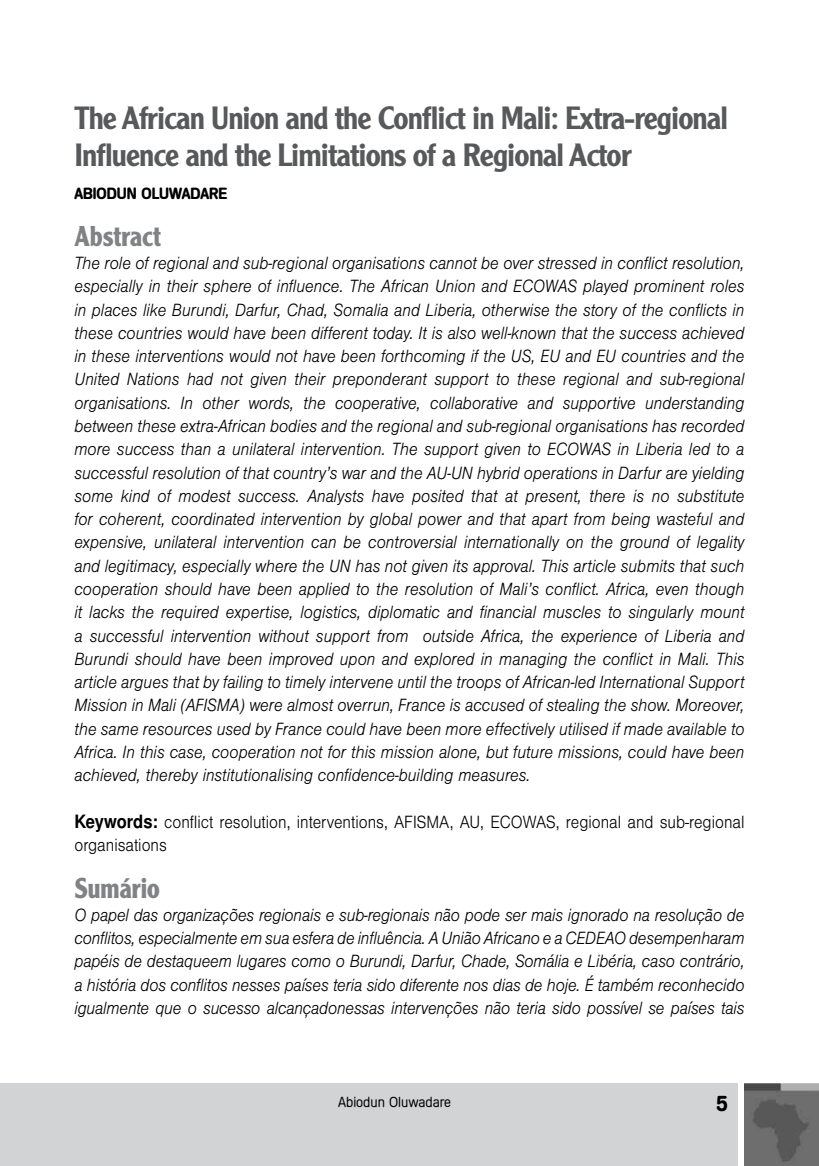
<style>
.page{position:relative;width:819px;height:1166px;background:#fff}
.page>*{position:absolute;margin:0;border:0;box-sizing:border-box;transform-origin:0 0}
.t1{font:500 31.5px/37.8px "Clearface Gothic LT Std";letter-spacing:-.03em;color:#58595b}
.t2{font:700 28px "Clearface Gothic LT Std";color:#808285;scale:.9 1}
.t3{font:700 21px "Mercedes";color:#000}
.t4{font:italic 300 18.38px/23.3px "Nimbus San T";letter-spacing:-.01em;color:#000;text-align:justify;scale:.9 1}
.t5{font:300 18.38px/23.3px "Nimbus San T";color:#000;scale:.9 1}
.t6{font:700 15.75px "Mercedes";color:#000}
.t7{font:300 14px "Mercedes";color:#000}
.s1{font-family:"Nimbus San L";font-weight:700}
</style>
<div class="page">
<div style="left:0;top:1083px;width:737px;height:83px;background:#d1d3d4"></div>
<img style="left:744px;top:1083px;width:75px;height:83px">
<h1 class="t1" style="left:74px;top:98px;width:655px">The African Union and the Conflict in Mali: Extra-regional<br>Influence and the Limitations of a Regional Actor</h1>
<p class="t6" style="left:74px;top:184px;width:154px">ABIODUN OLUWADARE</p>
<h2 class="t2" style="left:74px;top:220px;width:98px">Abstract</h2>
<p class="t4" style="left:74px;top:252px;width:746px">The role of regional and sub-regional organisations cannot be over stressed in conflict resolution, especially in their sphere of influence. The African Union and ECOWAS played prominent roles in places like Burundi, Darfur, Chad, Somalia and Liberia, otherwise the story of the conflicts in these countries would have been different today. It is also well-known that the success achieved in these interventions would not have been forthcoming if the US, EU and EU countries and the United Nations had not given their preponderant support to these regional and sub-regional organisations. In other words, the cooperative, collaborative and supportive understanding between these extra-African bodies and the regional and sub-regional organisations has recorded more success than a unilateral intervention. The support given to ECOWAS in Liberia led to a successful resolution of that country’s war and the AU-UN hybrid operations in Darfur are yielding some kind of modest success. Analysts have posited that at present, there is no substitute for coherent, coordinated intervention by global power and that apart from being wasteful and expensive, unilateral intervention can be controversial internationally on the ground of legality and legitimacy, especially where the UN has not given its approval. This article submits that such cooperation should have been applied to the resolution of Mali’s conflict. Africa, even though it lacks the required expertise, logistics, diplomatic and financial muscles to singularly mount a successful intervention without support from outside Africa, the experience of Liberia and Burundi should have been improved upon and explored in managing the conflict in Mali. This article argues that by failing to timely intervene until the troops of African-led International Support Mission in Mali (AFISMA) were almost overrun, France is accused of stealing the show. Moreover, the same resources used by France could have been more effectively utilised if made available to Africa. In this case, cooperation not for this mission alone, but future missions, could have been achieved, thereby institutionalising confidence-building measures.</p>
<p class="t5" style="left:74px;top:811px;width:746px"><span class="s1">Keywords:</span> conflict resolution, interventions, AFISMA, AU, ECOWAS, regional and sub-regional organisations</p>
<h2 class="t2" style="left:74px;top:871px;width:96px">Sumário</h2>
<p class="t4" style="left:74px;top:903px;width:746px">O papel das organizações regionais e sub-regionais não pode ser mais ignorado na resolução de conflitos, especialmente em sua esfera de influência. A União Africano e a CEDEAO desempenharam papéis de destaqueem lugares como o Burundi, Darfur, Chade, Somália e Libéria, caso contrário, a história dos conflitos nesses países teria sido diferente nos dias de hoje. É também reconhecido igualmente que o sucesso alcançadonessas intervenções não teria sido possível se países tais</p>
<p class="t7" style="left:338px;top:1094px;width:114px">Abiodun Oluwadare</p>
<p class="t3" style="left:715px;top:1090px;width:14px">5</p>
</div>
